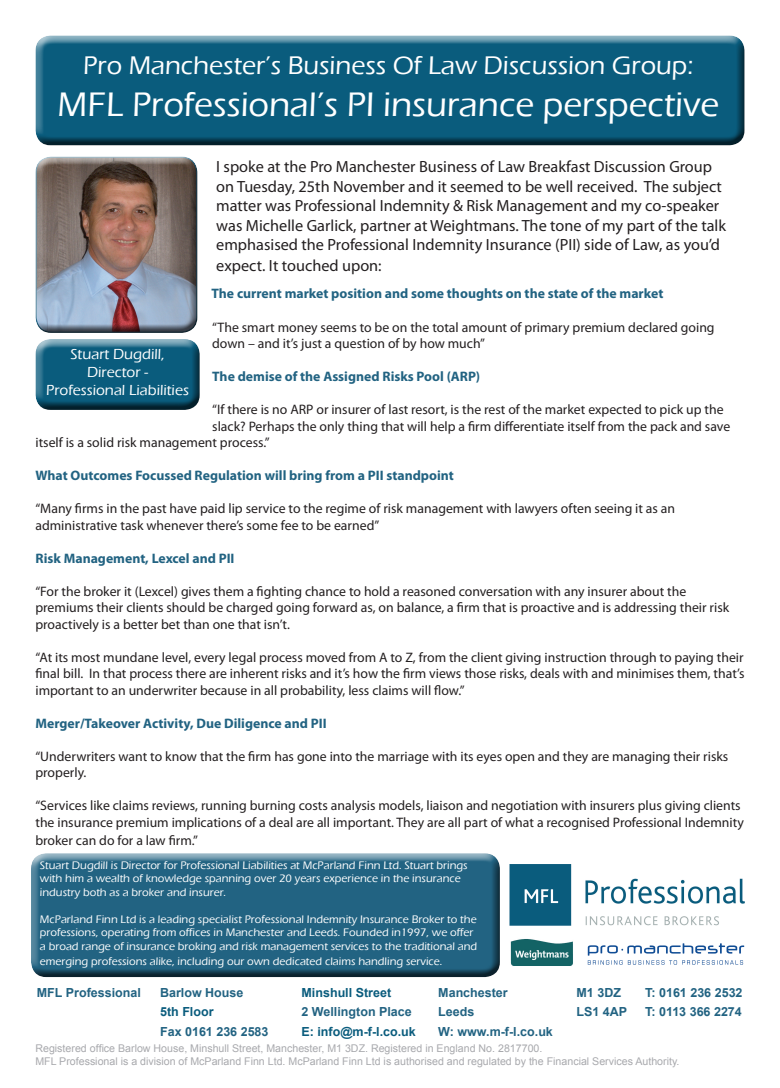
<style>
.page{position:relative;width:780px;height:1088px;background:#fff}
.page>*{position:absolute;margin:0;border:0;box-sizing:border-box;transform-origin:0 0}
.t1{font:500 35px "Eras ITC";color:#fff}
.t2{font:500 26.25px "Eras ITC";color:#fff}
.t3{font:16.25px/19.6px "Myriad Pro";color:#231f20}
.t4{font:500 15px/18px "Eras ITC";color:#fff;text-align:center}
.t5{font:13.75px/16.5px "Myriad Pro";color:#231f20}
.t6{font:700 13.75px "Myriad Pro";color:#226382}
.t7{font:700 12.5px "Arial";color:#226382}
.t8{font:700 12.5px "Arial";color:#0a5c7d}
.t9{font:500 11.25px/13.5px "Eras ITC";color:#fff}
.t10{font:10.62px/12.8px "Arial";color:#a8a9ad}
</style>
<div class="page">
<div style="left:35px;top:35px;width:710px;height:113px;background:#231f20;opacity:.75"></div>
<img style="left:587px;top:943px;width:157px;height:22px">
<img style="left:510px;top:939px;width:63px;height:27px">
<img style="left:509px;top:864px;width:235px;height:62px">
<div style="left:35px;top:156px;width:164px;height:179px;background:#231f20;opacity:.75"></div>
<div style="left:35px;top:339px;width:172px;height:72px;background:#231f20;opacity:.75"></div>
<div style="left:30px;top:849px;width:470px;height:128px;background:#231f20;opacity:.75"></div>
<h2 class="t2" style="left:83px;top:50px;width:611px">Pro Manchester’s Business Of Law Discussion Group:</h2>
<h1 class="t1" style="left:57px;top:84px;width:663px">MFL Professional’s PI insurance perspective</h1>
<p class="t3" style="left:216px;top:157px;width:511px">I spoke at the Pro Manchester Business of Law Breakfast Discussion Group on Tuesday, 25th November and it seemed to be well received. The subject matter was Professional Indemnity &amp; Risk Management and my co-speaker was Michelle Garlick, partner at Weightmans. The tone of my part of the talk emphasised the Professional Indemnity Insurance (PII) side of Law, as you’d expect. It touched upon:</p>
<p class="t6" style="left:211px;top:284px;width:453px">The current market position and some thoughts on the state of the market</p>
<p class="t5" style="left:212px;top:319px;width:504px">“The smart money seems to be on the total amount of primary premium declared going down – and it’s just a question of by how much”</p>
<p class="t6" style="left:212px;top:367px;width:269px">The demise of the Assigned Risks Pool (ARP)</p>
<p class="t5" style="left:212px;top:401px;width:513px">“If there is no ARP or insurer of last resort, is the rest of the market expected to pick up the</p>
<p class="t5" style="left:212px;top:418px;width:519px">slack? Perhaps the only thing that will help a firm differentiate itself from the pack and save</p>
<p class="t5" style="left:35px;top:434px;width:236px">itself is a solid risk management process.”</p>
<p class="t6" style="left:35px;top:466px;width:420px">What Outcomes Focussed Regulation will bring from a PII standpoint</p>
<p class="t5" style="left:35px;top:500px;width:641px">“Many firms in the past have paid lip service to the regime of risk management with lawyers often seeing it as an administrative task whenever there’s some fee to be earned”</p>
<p class="t6" style="left:35px;top:549px;width:200px">Risk Management, Lexcel and PII</p>
<p class="t5" style="left:35px;top:583px;width:695px">“For the broker it (Lexcel) gives them a fighting chance to hold a reasoned conversation with any insurer about the premiums their clients should be charged going forward as, on balance, a firm that is proactive and is addressing their risk proactively is a better bet than one that isn’t.</p>
<p class="t5" style="left:35px;top:649px;width:710px;text-align:justify">“At its most mundane level, every legal process moved from A to Z, from the client giving instruction through to paying their final bill. In that process there are inherent risks and it’s how the firm views those risks, deals with and minimises them, that’s important to an underwriter because in all probability, less claims will flow.”</p>
<p class="t6" style="left:35px;top:714px;width:293px">Merger/Takeover Activity, Due Diligence and PII</p>
<p class="t5" style="left:35px;top:748px;width:694px">“Underwriters want to know that the firm has gone into the marriage with its eyes open and they are managing their risks properly.</p>
<p class="t5" style="left:35px;top:797px;width:710px">“Services like claims reviews, running burning costs analysis models, liaison and negotiation with insurers plus giving clients the insurance premium implications of a deal are all important. They are all part of what a recognised Professional Indemnity</p>
<p class="t5" style="left:35px;top:831px;width:164px">broker can do for a law firm.”</p>
<p class="t4" style="left:46px;top:345px;width:144px">Stuart Dugdill,<br>Director -<br>Professional Liabilities</p>
<p class="t9" style="left:40px;top:858px;width:429px">Stuart Dugdill is Director for Professional Liabilities at McParland Finn Ltd. Stuart brings with him a wealth of knowledge spanning over 20 years experience in the insurance industry both as a broker and insurer.</p>
<p class="t9" style="left:40px;top:912px;width:438px">McParland Finn Ltd is a leading specialist Professional Indemnity Insurance Broker to the professions, operating from offices in Manchester and Leeds. Founded in1997, we offer a broad range of insurance broking and risk management services to the traditional and</p>
<p class="t9" style="left:40px;top:955px;width:404px">emerging professions alike, including our own dedicated claims handling service.</p>
<p class="t7" style="left:37px;top:984px;width:105px">MFL Professional</p>
<p class="t7" style="left:160px;top:984px;width:85px">Barlow House</p>
<p class="t8" style="left:301px;top:984px;width:91px">Minshull Street</p>
<p class="t7" style="left:438px;top:984px;width:71px">Manchester</p>
<p class="t7" style="left:576px;top:984px;width:46px">M1 3DZ</p>
<p class="t7" style="left:645px;top:984px;width:99px">T: 0161 236 2532</p>
<p class="t8" style="left:160px;top:1003px;width:55px">5th Floor</p>
<p class="t7" style="left:301px;top:1003px;width:112px">2 Wellington Place</p>
<p class="t7" style="left:438px;top:1003px;width:38px">Leeds</p>
<p class="t7" style="left:576px;top:1003px;width:52px">LS1 4AP</p>
<p class="t7" style="left:645px;top:1003px;width:98px">T: 0113 366 2274</p>
<p class="t7" style="left:160px;top:1024px;width:110px">Fax 0161 236 2583</p>
<p class="t8" style="left:301px;top:1024px;width:116px">E: info@m-f-l.co.uk</p>
<p class="t7" style="left:438px;top:1024px;width:116px">W: www.m-f-l.co.uk</p>
<p class="t10" style="left:35px;top:1042px;width:645px">Registered office Barlow House, Minshull Street, Manchester, M1 3DZ. Registered in England No. 2817700.<br>MFL Professional is a division of McParland Finn Ltd. McParland Finn Ltd is authorised and regulated by the Financial Services Authority.</p>
</div>
